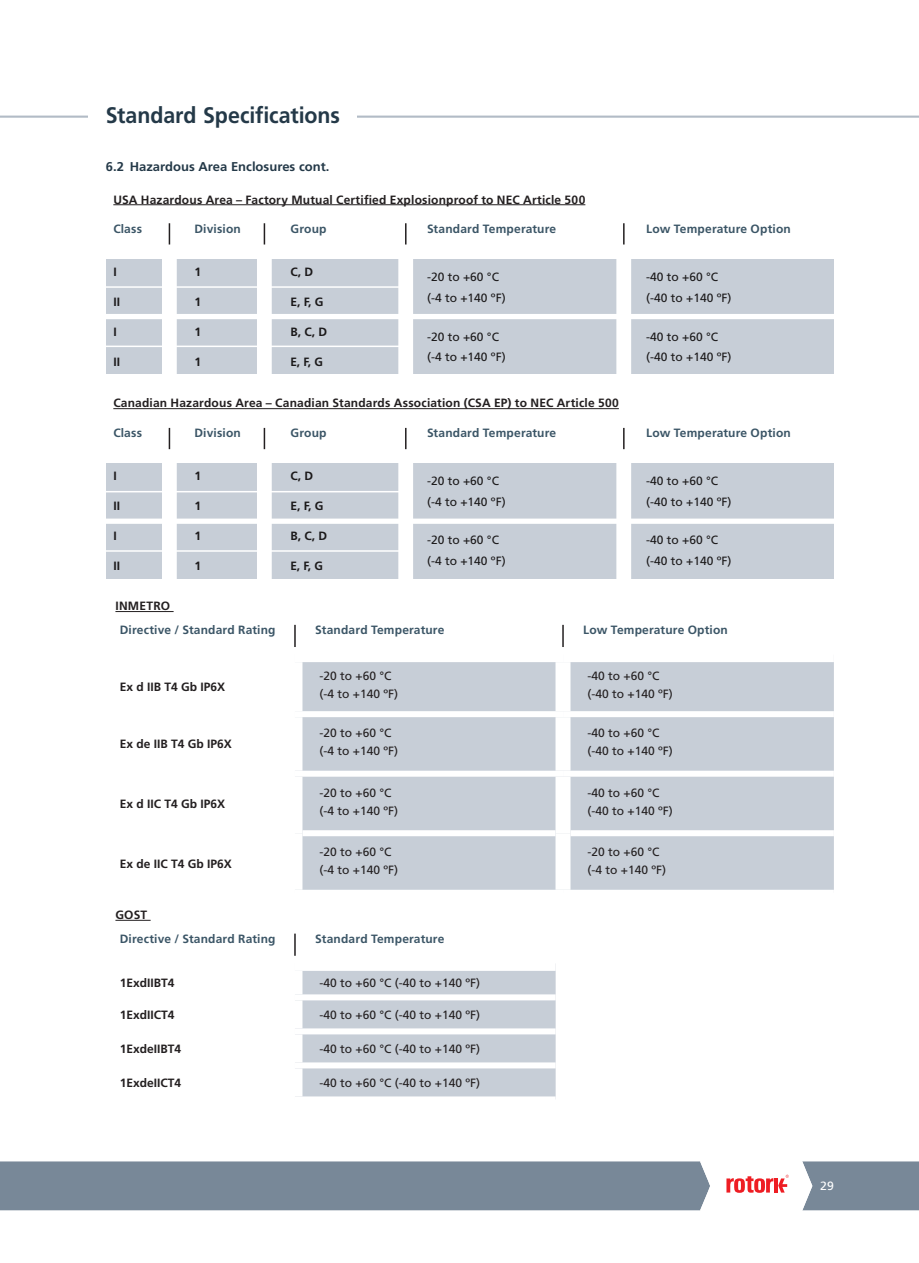
<style>
.page{position:relative;width:919px;height:1263px;background:#fff}
.page>*{position:absolute;margin:0;border:0;box-sizing:border-box;transform-origin:0 0}
.t1{font:700 22.5px "Frutiger LT Std";letter-spacing:-.005em;color:#243948;scale:.95 1}
.t2{font:700 12.75px "Frutiger LT Std";color:#243948}
.t3{font:12px/18.5px "Frutiger LT Std";color:#231f20}
.t4{font:700 12px "Frutiger LT Std";letter-spacing:.01em;color:#231f20}
.t5{font:700 12px "Frutiger LT Std";letter-spacing:.015em;color:#3b5566}
.t6{font:12px "Frutiger LT Std";color:#fff}
</style>
<div class="page">
<svg style="left:0;top:1161px;width:918px;height:49px;background:#8793a1"></svg>
<hr style="left:0;top:116px;width:918px;height:2px;background:#b2bbc6">
<div style="left:89px;top:106px;width:268px;height:17px;background:#fff"></div>
<div style="left:106px;top:287px;width:727px;height:87px;background:#c7ced7"></div>
<div style="left:106px;top:259px;width:727px;height:28px;background:#c7ced7"></div>
<hr style="left:103px;top:286px;width:304px;height:2px;background:#fff">
<hr style="left:102px;top:346px;width:305px;height:1px;background:#fff">
<div style="left:104px;top:314px;width:733px;height:5px;background:#fff"></div>
<svg style="left:264px;top:223px;width:1px;height:21px"></svg>
<div style="left:257px;top:255px;width:15px;height:121px;background:#fff"></div>
<svg style="left:169px;top:223px;width:1px;height:21px"></svg>
<div style="left:162px;top:255px;width:15px;height:122px;background:#fff"></div>
<svg style="left:405px;top:223px;width:1px;height:21px"></svg>
<div style="left:398px;top:255px;width:15px;height:122px;background:#fff"></div>
<svg style="left:623px;top:223px;width:1px;height:21px"></svg>
<div style="left:616px;top:255px;width:15px;height:122px;background:#fff"></div>
<div style="left:106px;top:492px;width:727px;height:86px;background:#c7ced7"></div>
<div style="left:106px;top:463px;width:727px;height:29px;background:#c7ced7"></div>
<hr style="left:103px;top:491px;width:304px;height:1px;background:#fff">
<hr style="left:102px;top:550px;width:305px;height:2px;background:#fff">
<div style="left:104px;top:519px;width:733px;height:5px;background:#fff"></div>
<svg style="left:264px;top:428px;width:1px;height:21px"></svg>
<div style="left:257px;top:460px;width:15px;height:121px;background:#fff"></div>
<svg style="left:169px;top:428px;width:1px;height:21px"></svg>
<div style="left:162px;top:460px;width:15px;height:121px;background:#fff"></div>
<svg style="left:405px;top:428px;width:1px;height:21px"></svg>
<div style="left:398px;top:460px;width:15px;height:122px;background:#fff"></div>
<svg style="left:623px;top:428px;width:1px;height:21px"></svg>
<div style="left:616px;top:460px;width:15px;height:122px;background:#fff"></div>
<hr style="left:113px;top:204px;width:472px;height:1px;background:#231f20">
<hr style="left:113px;top:408px;width:505px;height:1px;background:#231f20">
<div style="left:302px;top:662px;width:531px;height:228px;background:#c7ced7"></div>
<hr style="left:294px;top:625px;width:2px;height:22px;background:#231f20">
<svg style="left:562px;top:625px;width:1px;height:22px"></svg>
<div style="left:302px;top:830px;width:253px;height:6px;background:#fff"></div>
<div style="left:570px;top:830px;width:263px;height:6px;background:#fff"></div>
<div style="left:555px;top:662px;width:15px;height:49px;background:#fff"></div>
<div style="left:555px;top:717px;width:15px;height:54px;background:#fff"></div>
<div style="left:555px;top:777px;width:15px;height:56px;background:#fff"></div>
<div style="left:555px;top:833px;width:15px;height:57px;background:#fff"></div>
<div style="left:295px;top:711px;width:268px;height:6px;background:#fff"></div>
<div style="left:563px;top:711px;width:270px;height:6px;background:#fff"></div>
<div style="left:295px;top:771px;width:268px;height:6px;background:#fff"></div>
<div style="left:563px;top:771px;width:270px;height:6px;background:#fff"></div>
<hr style="left:115px;top:611px;width:59px;height:1px;background:#231f20">
<div style="left:302px;top:971px;width:253px;height:125px;background:#c7ced7"></div>
<hr style="left:294px;top:933px;width:2px;height:23px;background:#231f20">
<div style="left:295px;top:994px;width:260px;height:6px;background:#fff"></div>
<div style="left:295px;top:1028px;width:260px;height:6px;background:#fff"></div>
<div style="left:295px;top:1062px;width:260px;height:6px;background:#fff"></div>
<hr style="left:115px;top:920px;width:36px;height:1px;background:#231f20">
<h1 class="t1" style="left:106px;top:102px;width:248px">Standard Specifications</h1>
<p class="t2" style="left:106px;top:159px;width:225px">6.2 Hazardous Area Enclosures cont.</p>
<p class="t4" style="left:113px;top:192px;width:473px">USA Hazardous Area – Factory Mutual Certified Explosionproof to NEC Article 500</p>
<p class="t5" style="left:113px;top:222px;width:30px">Class</p>
<p class="t5" style="left:194px;top:222px;width:48px">Division</p>
<p class="t5" style="left:290px;top:222px;width:38px">Group</p>
<p class="t5" style="left:427px;top:222px;width:131px">Standard Temperature</p>
<p class="t5" style="left:646px;top:222px;width:146px">Low Temperature Option</p>
<p class="t4" style="left:113px;top:265px;width:5px">I</p>
<p class="t4" style="left:194px;top:265px;width:8px">1</p>
<p class="t4" style="left:290px;top:265px;width:24px">C, D</p>
<p class="t3" style="left:427px;top:267px;width:74px">-20 to +60 °C</p>
<p class="t3" style="left:646px;top:267px;width:74px">-40 to +60 °C</p>
<p class="t4" style="left:113px;top:295px;width:8px">II</p>
<p class="t4" style="left:194px;top:295px;width:8px">1</p>
<p class="t4" style="left:290px;top:295px;width:35px">E, F, G</p>
<p class="t3" style="left:427px;top:288px;width:80px">(-4 to +140 ºF)</p>
<p class="t3" style="left:646px;top:288px;width:87px">(-40 to +140 ºF)</p>
<p class="t4" style="left:113px;top:325px;width:5px">I</p>
<p class="t4" style="left:194px;top:325px;width:8px">1</p>
<p class="t4" style="left:290px;top:325px;width:38px">B, C, D</p>
<p class="t3" style="left:427px;top:327px;width:74px">-20 to +60 °C</p>
<p class="t3" style="left:646px;top:327px;width:74px">-40 to +60 °C</p>
<p class="t4" style="left:113px;top:355px;width:8px">II</p>
<p class="t4" style="left:194px;top:355px;width:8px">1</p>
<p class="t4" style="left:290px;top:355px;width:34px">E, F, G</p>
<p class="t3" style="left:427px;top:348px;width:80px">(-4 to +140 ºF)</p>
<p class="t3" style="left:646px;top:348px;width:87px">(-40 to +140 ºF)</p>
<p class="t4" style="left:113px;top:396px;width:507px">Canadian Hazardous Area – Canadian Standards Association (CSA EP) to NEC Article 500</p>
<p class="t5" style="left:113px;top:426px;width:30px">Class</p>
<p class="t5" style="left:194px;top:426px;width:48px">Division</p>
<p class="t5" style="left:290px;top:426px;width:38px">Group</p>
<p class="t5" style="left:427px;top:426px;width:131px">Standard Temperature</p>
<p class="t5" style="left:646px;top:426px;width:146px">Low Temperature Option</p>
<p class="t4" style="left:113px;top:469px;width:5px">I</p>
<p class="t4" style="left:194px;top:469px;width:8px">1</p>
<p class="t4" style="left:290px;top:469px;width:24px">C, D</p>
<p class="t3" style="left:427px;top:471px;width:74px">-20 to +60 °C</p>
<p class="t3" style="left:646px;top:471px;width:74px">-40 to +60 °C</p>
<p class="t4" style="left:113px;top:499px;width:8px">II</p>
<p class="t4" style="left:194px;top:499px;width:8px">1</p>
<p class="t4" style="left:290px;top:499px;width:35px">E, F, G</p>
<p class="t3" style="left:427px;top:492px;width:80px">(-4 to +140 ºF)</p>
<p class="t3" style="left:646px;top:492px;width:87px">(-40 to +140 ºF)</p>
<p class="t4" style="left:113px;top:529px;width:5px">I</p>
<p class="t4" style="left:194px;top:529px;width:8px">1</p>
<p class="t4" style="left:290px;top:529px;width:38px">B, C, D</p>
<p class="t3" style="left:427px;top:531px;width:74px">-20 to +60 °C</p>
<p class="t3" style="left:646px;top:531px;width:74px">-40 to +60 °C</p>
<p class="t4" style="left:113px;top:559px;width:8px">II</p>
<p class="t4" style="left:194px;top:559px;width:8px">1</p>
<p class="t4" style="left:290px;top:559px;width:34px">E, F, G</p>
<p class="t3" style="left:427px;top:552px;width:80px">(-4 to +140 ºF)</p>
<p class="t3" style="left:646px;top:552px;width:87px">(-40 to +140 ºF)</p>
<p class="t4" style="left:115px;top:599px;width:56px">INMETRO</p>
<p class="t5" style="left:120px;top:623px;width:157px">Directive / Standard Rating</p>
<p class="t5" style="left:315px;top:623px;width:131px">Standard Temperature</p>
<p class="t5" style="left:583px;top:623px;width:146px">Low Temperature Option</p>
<p class="t4" style="left:120px;top:680px;width:107px">Ex d IIB T4 Gb IP6X</p>
<p class="t3" style="left:319px;top:666px;width:80px">-20 to +60 °C (-4 to +140 ºF)</p>
<p class="t3" style="left:587px;top:666px;width:87px">-40 to +60 °C (-40 to +140 ºF)</p>
<p class="t4" style="left:120px;top:737px;width:114px">Ex de IIB T4 Gb IP6X</p>
<p class="t3" style="left:319px;top:724px;width:80px">-20 to +60 °C (-4 to +140 ºF)</p>
<p class="t3" style="left:587px;top:724px;width:87px">-40 to +60 °C (-40 to +140 ºF)</p>
<p class="t4" style="left:120px;top:797px;width:107px">Ex d IIC T4 Gb IP6X</p>
<p class="t3" style="left:319px;top:783px;width:80px">-20 to +60 °C (-4 to +140 ºF)</p>
<p class="t3" style="left:587px;top:783px;width:87px">-40 to +60 °C (-40 to +140 ºF)</p>
<p class="t4" style="left:120px;top:856px;width:114px">Ex de IIC T4 Gb IP6X</p>
<p class="t3" style="left:319px;top:843px;width:80px">-20 to +60 °C (-4 to +140 ºF)</p>
<p class="t3" style="left:587px;top:843px;width:80px">-20 to +60 °C (-4 to +140 ºF)</p>
<p class="t4" style="left:115px;top:908px;width:33px">GOST</p>
<p class="t5" style="left:120px;top:931px;width:157px">Directive / Standard Rating</p>
<p class="t5" style="left:315px;top:931px;width:131px">Standard Temperature</p>
<p class="t4" style="left:120px;top:976px;width:56px">1ExdIIBT4</p>
<p class="t3" style="left:319px;top:974px;width:162px">-40 to +60 °C (-40 to +140 ºF)</p>
<p class="t4" style="left:120px;top:1008px;width:56px">1ExdIICT4</p>
<p class="t3" style="left:319px;top:1005px;width:162px">-40 to +60 °C (-40 to +140 ºF)</p>
<p class="t4" style="left:120px;top:1042px;width:63px">1ExdeIIBT4</p>
<p class="t3" style="left:319px;top:1039px;width:162px">-40 to +60 °C (-40 to +140 ºF)</p>
<p class="t4" style="left:120px;top:1076px;width:63px">1ExdeIICT4</p>
<p class="t3" style="left:319px;top:1073px;width:162px">-40 to +60 °C (-40 to +140 ºF)</p>
<p class="t6" style="left:820px;top:1179px;width:15px">29</p>
</div>
